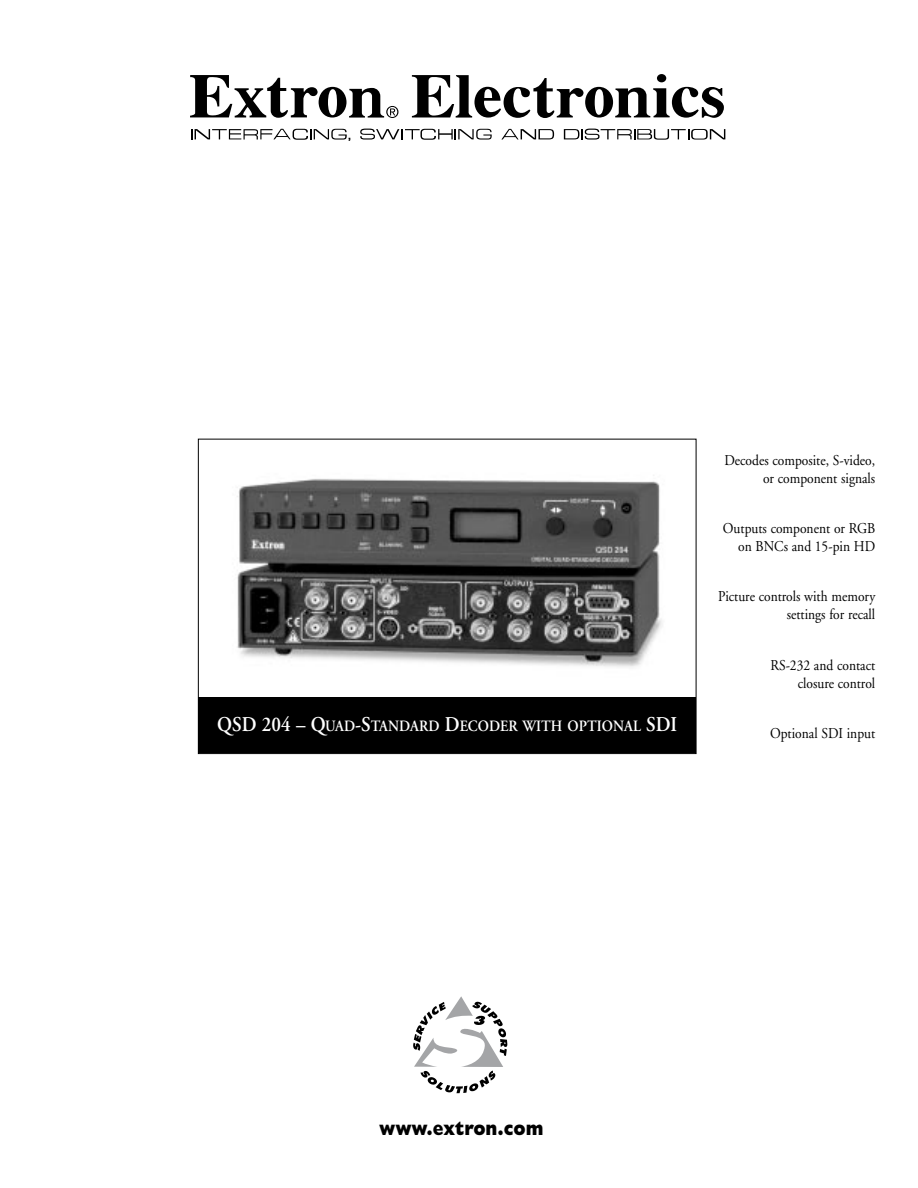
<style>
.page{position:relative;width:918px;height:1188px;background:#fff}
.page>*{position:absolute;margin:0;border:0;box-sizing:border-box;transform-origin:0 0}
.t1{font:800 19.5px "Gill Sans";color:#000;scale:.9 1}
.t2{font:600 15.75px "Adobe Garamond";color:#fff;scale:.9 1}
.t3{font:15px/18px "Adobe Garamond";color:#000;text-align:right;scale:.9 1}
.s1{font-size:21px}
</style>
<div class="page">
<img style="left:237px;top:479px;width:425px;height:188px">
<svg style="left:413px;top:996px;width:94px;height:97px"></svg>
<div style="left:198px;top:698px;width:498px;height:55px;background:#000"></div>
<svg style="left:360px;top:129px;width:132px;height:11px"></svg>
<svg style="left:501px;top:129px;width:53px;height:10px"></svg>
<svg style="left:412px;top:75px;width:312px;height:43px"></svg>
<svg style="left:191px;top:129px;width:159px;height:12px"></svg>
<svg style="left:564px;top:129px;width:161px;height:11px"></svg>
<svg style="left:190px;top:75px;width:208px;height:43px"></svg>
<p class="t2" style="left:217px;top:719px;width:513px"><span class="s1">QSD 204 – Q</span>UAD<span class="s1">-S</span>TANDARD <span class="s1">D</span>ECODER WITH OPTIONAL <span class="s1">SDI</span></p>
<p class="t3" style="left:724px;top:452px;width:169px">Decodes composite, S-video, or component signals</p>
<p class="t3" style="left:723px;top:521px;width:171px">Outputs component or RGB on BNCs and 15-pin HD</p>
<p class="t3" style="left:718px;top:589px;width:176px">Picture controls with memory settings for recall</p>
<p class="t3" style="left:770px;top:657px;width:118px">RS-232 and contact closure control</p>
<p class="t3" style="left:770px;top:726px;width:118px">Optional SDI input</p>
<h1 class="t1" style="left:379px;top:1122px;width:184px">www.extron.com</h1>
</div>
